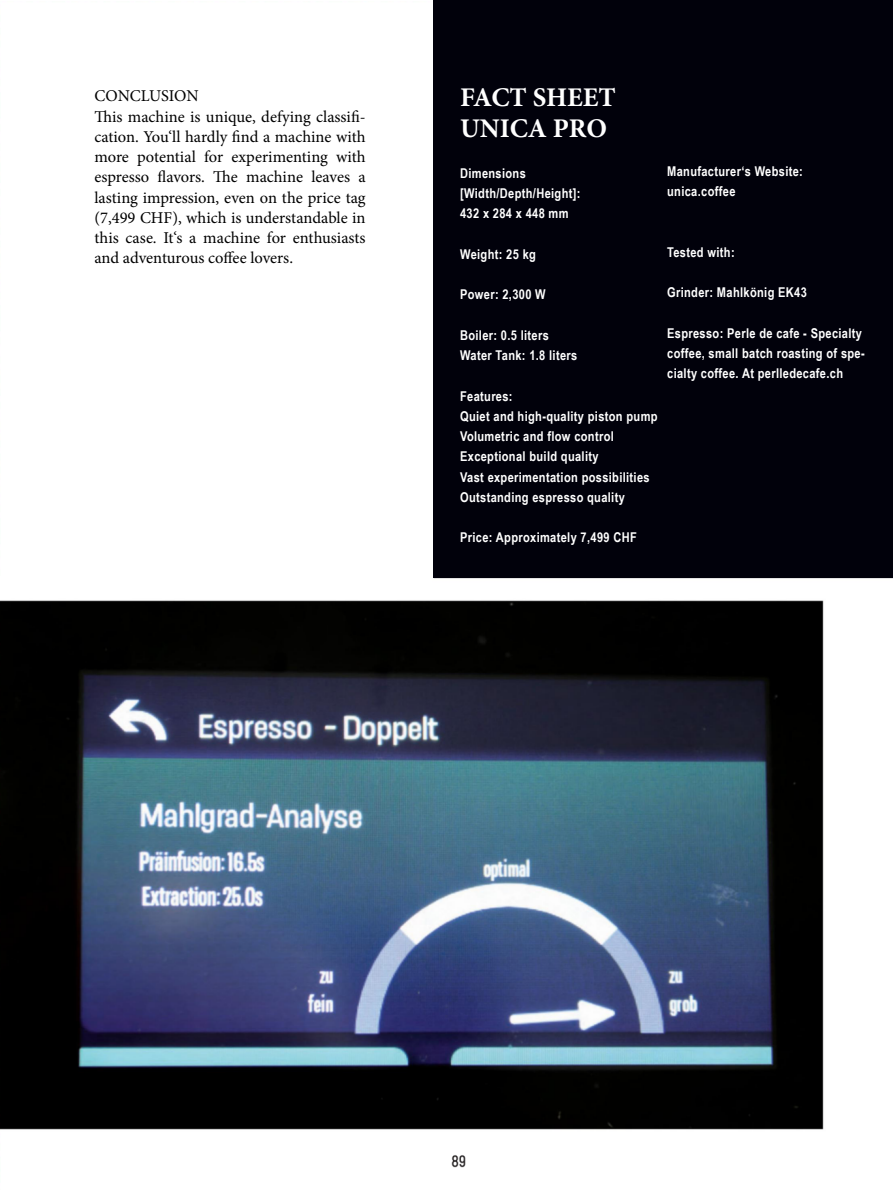
<style>
.page{position:relative;width:893px;height:1191px;background:#fff}
.page>*{position:absolute;margin:0;border:0;box-sizing:border-box;transform-origin:0 0}
.t1{font:700 27px/31.5px "Minion Pro";letter-spacing:-.005em;color:#fff}
.t2{font:16.5px/20.2px "Minion Pro";letter-spacing:-.005em;color:#000}
.t3{font:700 13.5px/20.2px "Arial Narrow";letter-spacing:.025em;color:#fff}
</style>
<div class="page">
<img style="left:0;top:1px;width:893px;height:1167px">
<div style="left:10px;top:50px;width:402px;height:541px;background:#fff"></div>
<div style="left:434px;top:0;width:459px;height:577px;background:#01010b"></div>
<p class="t2" style="left:94px;top:86px;width:273px">CONCLUSION<br>This machine is unique, defying classifi&shy;cation. You‘ll hardly find a machine with more potential for experimenting with espresso flavors. The machine leaves a lasting impression, even on the price tag (7,499 CHF), which is understandable in this case. It‘s a machine for enthusiasts and adventurous coffee lovers.</p>
<h1 class="t1" style="left:460px;top:81px;width:157px">FACT SHEET<br>UNICA PRO</h1>
<p class="t3" style="left:460px;top:162px;width:122px">Dimensions [Width/Depth/Height]:<br>432 x 284 x 448 mm</p>
<p class="t3" style="left:460px;top:243px;width:77px">Weight: 25 kg</p>
<p class="t3" style="left:460px;top:284px;width:87px">Power: 2,300 W</p>
<p class="t3" style="left:460px;top:324px;width:119px">Boiler: 0.5 liters<br>Water Tank: 1.8 liters</p>
<p class="t3" style="left:460px;top:385px;width:199px">Features:<br>Quiet and high-quality piston pump<br>Volumetric and flow control<br>Exceptional build quality<br>Vast experimentation possibilities<br>Outstanding espresso quality</p>
<p class="t3" style="left:460px;top:527px;width:178px">Price: Approximately 7,499 CHF</p>
<p class="t3" style="left:667px;top:160px;width:137px">Manufacturer‘s Website: unica.coffee</p>
<p class="t3" style="left:667px;top:241px;width:69px">Tested with:</p>
<p class="t3" style="left:667px;top:282px;width:141px">Grinder: Mahlkönig EK43</p>
<p class="t3" style="left:667px;top:322px;width:199px">Espresso: Perle de cafe - Specialty coffee, small batch roasting of spe&shy;cialty coffee. At perlledecafe.ch</p>
</div>
